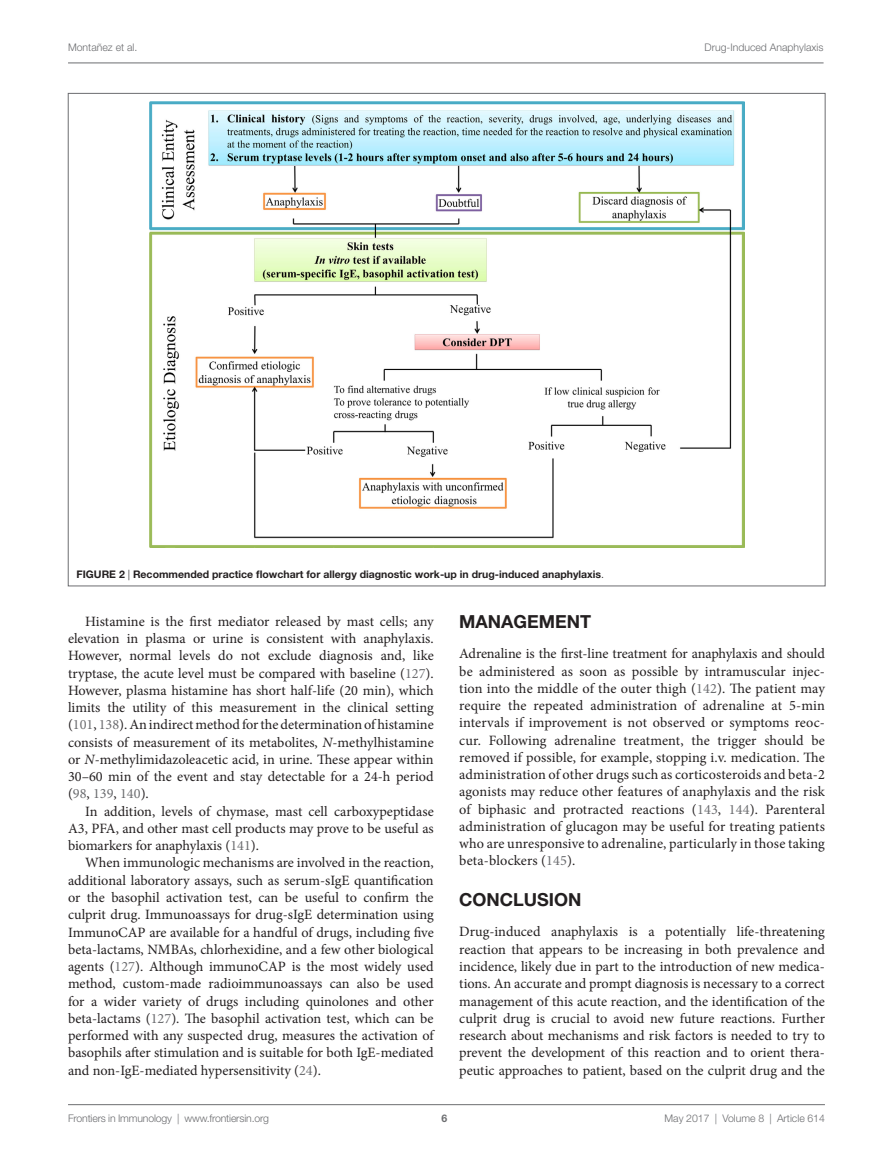
<style>
.page{position:relative;width:893px;height:1170px;background:#fff}
.page>*{position:absolute;margin:0;border:0;box-sizing:border-box;transform-origin:0 0}
.t1{font:700 18px "Helvetica Neue LT Std";color:#231f20}
.t2{font:14.25px/17.2px "Minion Pro";color:#231f20;text-align:justify}
.t3{font:300 10.5px "Helvetica Neue LT Std";color:#6c6d70}
.t4{font:700 10.5px "Helvetica Neue LT Std";color:#231f20}
.t5{font:700 10.5px "Helvetica Neue LT Std";color:#6c6d70}
.s1{font-weight:300}
.s2{color:#6c6d70}
.s3{font-style:italic}
</style>
<div class="page">
<img style="left:149px;top:102px;width:595px;height:445px">
<hr style="left:68px;top:63px;width:756px;height:1px;background:#6c6d70">
<hr style="left:68px;top:1104px;width:757px;height:1px;background:#6c6d70">
<p class="t3" style="left:68px;top:41px;width:71px">Montañez et al.</p>
<p class="t3" style="left:704px;top:41px;width:121px">Drug-Induced Anaphylaxis</p>
<p class="t4" style="left:77px;top:567px;width:18px">Figur</p>
<p class="t4" style="left:109px;top:567px;width:496px">e 2 <span class="s1">|</span> Recommended practice flowchart for allergy diagnostic work-up in drug-induced anaphylaxis<span class="s1">.</span></p>
<p class="t2" style="left:68px;top:612px;width:367px;text-indent:17px">Histamine is the first mediator released by mast cells; any elevation in plasma or urine is consistent with anaphylaxis.<br>However, normal levels do not exclude diagnosis and, like tryptase, the acute level must be compared with baseline (<span class="s2">127</span>).<br>However, plasma histamine has short half-life (20 min), which limits the utility of this measurement in the clinical setting (<span class="s2">101</span>, <span class="s2">138</span>). An indirect method for the determination of histamine consists of measurement of its metabolites, <span class="s3">N</span>-methylhistamine or <span class="s3">N</span>-methylimidazoleacetic acid, in urine. These appear within 30–60 min of the event and stay detectable for a 24-h period (<span class="s2">98</span>, <span class="s2">139</span>, <span class="s2">140</span>).</p>
<p class="t2" style="left:68px;top:802px;width:367px;text-indent:17px">In addition, levels of chymase, mast cell carboxypeptidase A3, PFA, and other mast cell products may prove to be useful as biomarkers for anaphylaxis (<span class="s2">141</span>).</p>
<p class="t2" style="left:68px;top:854px;width:367px;text-indent:17px">When immunologic mechanisms are involved in the reaction, additional laboratory assays, such as serum-sIgE quantification or the basophil activation test, can be useful to confirm the culprit drug. Immunoassays for drug-sIgE determination using ImmunoCAP are available for a handful of drugs, including five beta-lactams, NMBAs, chlorhexidine, and a few other biological agents (<span class="s2">127</span>). Although immunoCAP is the most widely used method, custom-made radioimmunoassays can also be used for a wider variety of drugs including quinolones and other beta-lactams (<span class="s2">127</span>). The basophil activation test, which can be performed with any suspected drug, measures the activation of basophils after stimulation and is suitable for both IgE-mediated and non-IgE-mediated hypersensitivity (<span class="s2">24</span>).</p>
<p class="t1" style="left:459px;top:610px;width:133px">MANAGEMENT</p>
<p class="t2" style="left:459px;top:645px;width:367px">Adrenaline is the first-line treatment for anaphylaxis and should be administered as soon as possible by intramuscular injec&shy;tion into the middle of the outer thigh (<span class="s2">142</span>). The patient may require the repeated administration of adrenaline at 5-min intervals if improvement is not observed or symptoms reoc&shy;cur. Following adrenaline treatment, the trigger should be removed if possible, for example, stopping i.v. medication. The administration of other drugs such as corticosteroids and beta-2 agonists may reduce other features of anaphylaxis and the risk of biphasic and protracted reactions (<span class="s2">143</span>, <span class="s2">144</span>). Parenteral administration of glucagon may be useful for treating patients who are unresponsive to adrenaline, particularly in those taking beta-blockers (<span class="s2">145</span>).</p>
<p class="t1" style="left:459px;top:888px;width:121px">CONCLUSION</p>
<p class="t2" style="left:459px;top:923px;width:367px">Drug-induced anaphylaxis is a potentially life-threatening reaction that appears to be increasing in both prevalence and incidence, likely due in part to the introduction of new medica&shy;tions. An accurate and prompt diagnosis is necessary to a correct management of this acute reaction, and the identification of the culprit drug is crucial to avoid new future reactions. Further research about mechanisms and risk factors is needed to try to prevent the development of this reaction and to orient thera&shy;peutic approaches to patient, based on the culprit drug and the</p>
<p class="t3" style="left:68px;top:1111px;width:203px">Frontiers in Immunology | www.frontiersin.org</p>
<p class="t3" style="left:665px;top:1111px;width:162px">May 2017 | Volume 8 | Article 614</p>
<p class="t5" style="left:441px;top:1111px;width:7px">6</p>
</div>
